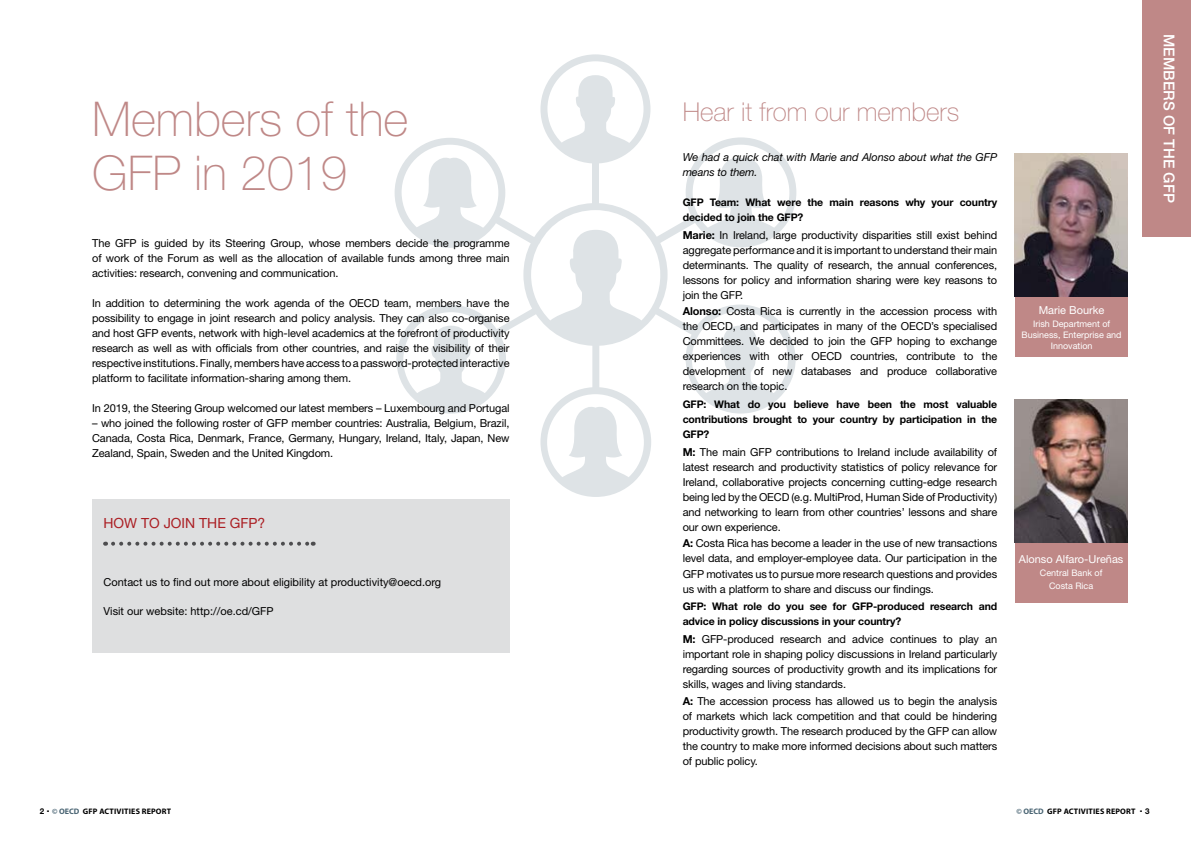
<style>
.page{position:relative;width:1191px;height:842px;background:#fff}
.page>*{position:absolute;margin:0;border:0;box-sizing:border-box;transform-origin:0 0}
.t1{font:100 48px/54px "Helvetica Neue LT Std";color:#bf8887}
.t2{font:100 26px "Helvetica Neue LT Std";color:#bf8887}
.t3{font:500 15px "Helvetica Neue";color:#fff}
.t4{font:14px "Helvetica Neue LT Std";color:#ab1f24}
.t5{font:11px/15px "Helvetica Neue LT Std";letter-spacing:-.01em;color:#000;text-align:justify}
.t6{font:italic 11px/15px "Helvetica Neue LT Std";letter-spacing:-.01em;color:#000}
.t7{font:11px "Helvetica Neue LT Std";color:#fff}
.t8{font:700 10.5px/15px "Helvetica Neue LT Std";letter-spacing:-.01em;color:#000}
.t9{font:9px/11px "Helvetica Neue LT Std";color:#fff;text-align:center}
.t10{font:700 8px "Myriad Pro";letter-spacing:.02em;color:#000}
.t11{font:900 8px "Helvetica Neue LT Std";color:#000}
.s1{font-weight:700}
.s2{font-family:"Helvetica Neue LT Std"}
.s3{color:#496473}
</style>
<div class="page">
<div style="left:92px;top:500px;width:417px;height:153px;background:#dedfe0"></div>
<svg style="left:113px;top:542px;width:201px;height:4px"></svg>
<div style="left:1142px;top:0;width:49px;height:237px;background:#bf8887"></div>
<svg style="left:394px;top:54px;width:402px;height:443px"></svg>
<img style="left:1015px;top:154px;width:112px;height:142px">
<div style="left:1015px;top:297px;width:112px;height:59px;background:#bf8887"></div>
<img style="left:1015px;top:400px;width:112px;height:142px">
<div style="left:1015px;top:543px;width:112px;height:59px;background:#bf8887"></div>
<h1 class="t1" style="left:92px;top:92px;width:318px">Members of the<br>GFP in 2019</h1>
<h2 class="t2" style="left:682px;top:97px;width:278px">Hear it from our members</h2>
<p class="t6" style="left:682px;top:150px;width:316px">We had a quick chat with Marie and Alonso about what the GFP means to them.</p>
<p class="t8" style="left:682px;top:195px;width:316px">GFP Team: What were the main reasons why your country decided to join the GFP?</p>
<p class="t5" style="left:682px;top:228px;width:316px"><span class="s1">Marie:</span> In Ireland, large productivity disparities still exist behind aggregate performance and it is important to understand their main determinants. The quality of research, the annual conferences, lessons for policy and information sharing were key reasons to join the GFP.</p>
<p class="t5" style="left:682px;top:304px;width:316px"><span class="s1">Alonso:</span> Costa Rica is currently in the accession process with the OECD, and participates in many of the OECD’s specialised Committees. We decided to join the GFP hoping to exchange experiences with other OECD countries, contribute to the development of new databases and produce collaborative research on the topic.</p>
<p class="t8" style="left:682px;top:397px;width:316px;text-align:justify">GFP: What do you believe have been the most valuable contributions brought to your country by participation in the GFP?</p>
<p class="t5" style="left:682px;top:445px;width:316px"><span class="s1">M:</span> The main GFP contributions to Ireland include availability of latest research and productivity statistics of policy relevance for Ireland, collaborative projects concerning cutting-edge research being led by the OECD (e.g. MultiProd, Human Side of Productivity) and networking to learn from other countries’ lessons and share our own experience.</p>
<p class="t5" style="left:682px;top:536px;width:316px"><span class="s1">A:</span> Costa Rica has become a leader in the use of new transactions level data, and employer-employee data. Our participation in the GFP motivates us to pursue more research questions and provides us with a platform to share and discuss our findings.</p>
<p class="t8" style="left:682px;top:599px;width:316px">GFP: What role do you see for GFP-produced research and advice in policy discussions in your country?</p>
<p class="t5" style="left:682px;top:632px;width:316px"><span class="s1">M:</span> GFP-produced research and advice continues to play an important role in shaping policy discussions in Ireland particularly regarding sources of productivity growth and its implications for skills, wages and living standards.</p>
<p class="t5" style="left:682px;top:693px;width:316px"><span class="s1">A:</span> The accession process has allowed us to begin the analysis of markets which lack competition and that could be hindering productivity growth. The research produced by the GFP can allow the country to make more informed decisions about such matters of public policy.</p>
<p class="t5" style="left:92px;top:236px;width:419px">The GFP is guided by its Steering Group, whose members decide the programme of work of the Forum as well as the allocation of available funds among three main activities: research, convening and communication.</p>
<p class="t5" style="left:92px;top:296px;width:419px">In addition to determining the work agenda of the OECD team, members have the possibility to engage in joint research and policy analysis. They can also co-organise and host GFP events, network with high-level academics at the forefront of productivity research as well as with officials from other countries, and raise the visibility of their respective institutions. Finally, members have access to a password-protected interactive platform to facilitate information-sharing among them.</p>
<p class="t5" style="left:92px;top:401px;width:419px">In 2019, the Steering Group welcomed our latest members – Luxembourg and Portugal</p>
<p class="t5" style="left:92px;top:416px;width:419px">– who joined the following roster of GFP member countries: Australia, Belgium, Brazil, Canada, Costa Rica, Denmark, France, Germany, Hungary, Ireland, Italy, Japan, New Zealand, Spain, Sweden and the United Kingdom.</p>
<p class="t4" style="left:103px;top:514px;width:163px">HOW TO JOIN THE GFP?</p>
<p class="t5" style="left:103px;top:574px;width:339px">Contact us to find out more about eligibility at productivity@oecd.org</p>
<p class="t5" style="left:103px;top:603px;width:172px">Visit our website: http://oe.cd/GFP</p>
<p class="t7" style="left:1038px;top:303px;width:67px">Marie Bourke</p>
<p class="t9" style="left:1021px;top:318px;width:102px">Irish Department of<br>Business, Enterprise and<br>Innovation</p>
<p class="t7" style="left:1019px;top:552px;width:106px">Alonso Alfaro-Ureñas</p>
<p class="t9" style="left:1040px;top:566px;width:64px;line-height:13px">Central Bank of<br>Costa Rica</p>
<h3 class="t3" style="left:1178px;top:34px;width:170px;rotate:90deg">MEMBERS OF THE GFP</h3>
<p class="t10" style="left:40px;top:806px;width:133px"><span class="s2">2</span> <sup>.</sup> <span class="s3">© OECD</span> GFP ACTIVITIES REPORT</p>
<p class="t11" style="left:1139px;top:804px;width:11px">. <span class="s1">3</span></p>
<p class="t10" style="left:1016px;top:806px;width:120px"><span class="s3">© OECD</span> GFP ACTIVITIES REPORT</p>
</div>
